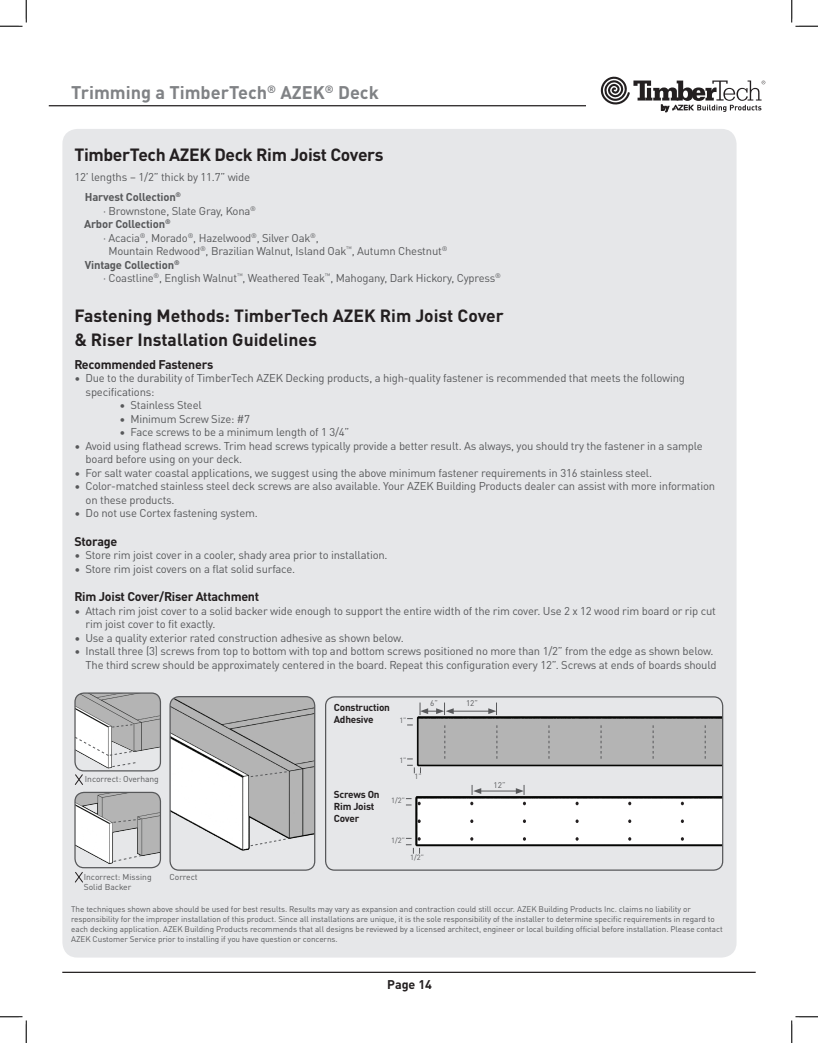
<style>
.page{position:relative;width:818px;height:1043px;background:#fff}
.page>*{position:absolute;margin:0;border:0;box-sizing:border-box;transform-origin:0 0}
.t1{font:700 18.12px "DINOT";color:#808285}
.t2{font:700 17.5px/24.1px "DINOT";color:#231f20}
.t3{font:700 17.5px "DINOT";letter-spacing:-.02em;color:#231f20}
.t4{font:700 12.5px "DINOT";letter-spacing:-.02em;color:#231f20}
.t5{font:11.25px/13.5px "DINOT";letter-spacing:-.015em;color:#57585a}
.t6{font:700 11.25px "DINOT";letter-spacing:-.015em;color:#57585a}
.t7{font:700 10px/12px "DINOT";letter-spacing:-.02em;color:#231f20}
.t8{font:8.5px/10.2px "DINOT";color:#57585a}
.t9{font:8.12px/9.8px "DINOT";letter-spacing:-.005em;color:#57585a}
.t10{font:7.5px "DINOT";color:#57585a}
.s1{font-weight:700}
</style>
<div class="page">
<hr style="left:49px;top:105px;width:537px;height:1px;background:#231f20">
<hr style="left:62px;top:971px;width:693px;height:1px;background:#231f20">
<svg style="left:600px;top:76px;width:165px;height:36px"></svg>
<img style="left:75px;top:792px;width:85px;height:75px">
<div style="left:74px;top:791px;width:87px;height:77px;border:1px solid #57585a;border-radius:9px"></div>
<img style="left:170px;top:696px;width:145px;height:174px">
<div style="left:169px;top:696px;width:146px;height:174px;border:1px solid #57585a;border-radius:9px"></div>
<svg style="left:250px;top:771px;width:37px;height:6px"></svg>
<svg style="left:113px;top:818px;width:28px;height:5px"></svg>
<svg style="left:250px;top:838px;width:36px;height:8px"></svg>
<svg style="left:113px;top:854px;width:29px;height:8px"></svg>
<img style="left:325px;top:697px;width:397px;height:173px">
<div style="left:325px;top:696px;width:398px;height:174px;border:1px solid #57585a;border-radius:9px"></div>
<img style="left:344px;top:782px;width:378px;height:77px">
<svg style="left:417px;top:801px;width:3px;height:4px"></svg>
<svg style="left:523px;top:801px;width:3px;height:4px"></svg>
<svg style="left:575px;top:801px;width:3px;height:4px"></svg>
<svg style="left:470px;top:801px;width:3px;height:4px"></svg>
<svg style="left:628px;top:801px;width:3px;height:4px"></svg>
<svg style="left:680px;top:801px;width:4px;height:4px"></svg>
<svg style="left:417px;top:819px;width:3px;height:4px"></svg>
<svg style="left:523px;top:819px;width:3px;height:4px"></svg>
<svg style="left:575px;top:819px;width:3px;height:4px"></svg>
<svg style="left:470px;top:819px;width:3px;height:4px"></svg>
<svg style="left:680px;top:837px;width:4px;height:3px"></svg>
<svg style="left:628px;top:819px;width:3px;height:4px"></svg>
<svg style="left:680px;top:819px;width:4px;height:4px"></svg>
<svg style="left:444px;top:725px;width:1px;height:33px"></svg>
<svg style="left:496px;top:725px;width:1px;height:33px"></svg>
<svg style="left:548px;top:725px;width:1px;height:33px"></svg>
<svg style="left:600px;top:725px;width:1px;height:33px"></svg>
<svg style="left:652px;top:725px;width:1px;height:33px"></svg>
<svg style="left:704px;top:725px;width:1px;height:33px"></svg>
<hr style="left:451px;top:710px;width:39px;height:1px;background:#57585a">
<div style="left:465px;top:699px;width:13px;height:11px;background:#e6e7e9"></div>
<svg style="left:488px;top:702px;width:9px;height:13px"></svg>
<hr style="left:479px;top:790px;width:39px;height:1px;background:#57585a">
<div style="left:493px;top:782px;width:13px;height:8px;background:#e6e7e9"></div>
<svg style="left:471px;top:785px;width:10px;height:10px"></svg>
<svg style="left:516px;top:785px;width:8px;height:10px"></svg>
<svg style="left:419px;top:702px;width:34px;height:13px"></svg>
<svg style="left:407px;top:765px;width:14px;height:8px"></svg>
<svg style="left:406px;top:798px;width:5px;height:7px"></svg>
<svg style="left:406px;top:837px;width:14px;height:16px"></svg>
<svg style="left:407px;top:718px;width:6px;height:7px"></svg>
<svg style="left:74px;top:871px;width:10px;height:12px"></svg>
<svg style="left:74px;top:773px;width:10px;height:12px"></svg>
<img style="left:75px;top:693px;width:85px;height:78px">
<div style="left:74px;top:692px;width:87px;height:79px;border:1px solid #57585a;border-radius:9px"></div>
<svg style="left:111px;top:724px;width:22px;height:3px"></svg>
<svg style="left:112px;top:762px;width:24px;height:5px"></svg>
<svg style="left:74px;top:736px;width:63px;height:20px"></svg>
<svg style="left:0;top:0;width:27px;height:27px"></svg>
<svg style="left:0;top:1016px;width:27px;height:26px"></svg>
<svg style="left:791px;top:0;width:27px;height:27px"></svg>
<svg style="left:791px;top:1016px;width:27px;height:26px"></svg>
<h1 class="t1" style="left:71px;top:78px;width:309px">Trimming a TimberTech<sup>®</sup> AZEK<sup>®</sup> Deck</h1>
<h2 class="t3" style="left:74px;top:141px;width:310px">TimberTech AZEK Deck Rim Joist Covers</h2>
<p class="t5" style="left:85px;top:166px;width:167px;line-height:20px;text-indent:-10px">12’ lengths – 1/2” thick by 11.7” wide<br><span class="s1">Harvest Collection</span><sup>®</sup></p>
<p class="t5" style="left:84px;top:203px;width:173px;text-indent:19px">· Brownstone, Slate Gray, Kona<sup>®<br></sup><span class="s1">Arbor Collection</span><sup>®</sup></p>
<p class="t5" style="left:103px;top:230px;width:217px">· Acacia<sup>®</sup>, Morado<sup>®</sup>, Hazelwood<sup>®</sup>, Silver Oak<sup>®</sup>,</p>
<p class="t5" style="left:108px;top:243px;width:340px">Mountain Redwood<sup>®</sup>, Brazilian Walnut, Island Oak<sup>™</sup>, Autumn Chestnut<sup>®</sup></p>
<p class="t6" style="left:85px;top:256px;width:96px">Vintage Collection<sup>®</sup></p>
<p class="t5" style="left:103px;top:270px;width:399px">· Coastline<sup>®</sup>, English Walnut<sup>™</sup>, Weathered Teak<sup>™</sup>, Mahogany, Dark Hickory, Cypress<sup>®</sup></p>
<h2 class="t2" style="left:74px;top:302px;width:431px">Fastening Methods: TimberTech AZEK Rim Joist Cover &amp; Riser Installation Guidelines</h2>
<p class="t4" style="left:74px;top:354px;width:140px">Recommended Fasteners</p>
<p class="t5" style="left:86px;top:370px;width:601px;text-indent:-11px">• Due to the durability of TimberTech AZEK Decking products, a high-quality fastener is recommended that meets the following specifications:</p>
<p class="t5" style="left:119px;top:397px;width:84px">• Stainless Steel</p>
<p class="t5" style="left:119px;top:411px;width:132px">• Minimum Screw Size: #7</p>
<p class="t5" style="left:119px;top:424px;width:231px">• Face screws to be a minimum length of 1 3/4”</p>
<p class="t5" style="left:86px;top:438px;width:618px;text-indent:-11px">• Avoid using flathead screws. Trim head screws typically provide a better result. As always, you should try the fastener in a sample board before using on your deck.</p>
<p class="t5" style="left:74px;top:465px;width:579px">• For salt water coastal applications, we suggest using the above minimum fastener requirements in 316 stainless steel.</p>
<p class="t5" style="left:86px;top:478px;width:631px;text-indent:-11px">• Color-matched stainless steel deck screws are also available. Your AZEK Building Products dealer can assist with more information on these products.</p>
<p class="t5" style="left:74px;top:505px;width:185px">• Do not use Cortex fastening system.</p>
<p class="t4" style="left:74px;top:531px;width:45px">Storage</p>
<p class="t5" style="left:74px;top:547px;width:315px">• Store rim joist cover in a cooler, shady area prior to installation.</p>
<p class="t5" style="left:74px;top:561px;width:222px">• Store rim joist covers on a flat solid surface.</p>
<p class="t4" style="left:74px;top:587px;width:186px">Rim Joist Cover/Riser Attachment</p>
<p class="t5" style="left:86px;top:603px;width:631px;text-indent:-11px">• Attach rim joist cover to a solid backer wide enough to support the entire width of the rim cover. Use 2 x 12 wood rim board or rip cut rim joist cover to fit exactly.</p>
<p class="t5" style="left:74px;top:630px;width:331px">• Use a quality exterior rated construction adhesive as shown below.</p>
<p class="t5" style="left:74px;top:643px;width:643px;text-align:right">• Install three (3) screws from top to bottom with top and bottom screws positioned no more than 1/2” from the edge as shown below.<br>The third screw should be approximately centered in the board. Repeat this configuration every 12”. Screws at ends of boards should</p>
<p class="t8" style="left:85px;top:773px;width:75px">Incorrect: Overhang</p>
<p class="t7" style="left:334px;top:701px;width:58px">Construction<br>Adhesive</p>
<p class="t10" style="left:399px;top:714px;width:9px">1”</p>
<p class="t9" style="left:430px;top:697px;width:9px">6”</p>
<p class="t7" style="left:334px;top:787px;width:47px">Screws On<br>Rim Joist<br>Cover</p>
<p class="t10" style="left:399px;top:755px;width:9px">1”</p>
<p class="t10" style="left:391px;top:794px;width:15px">1/2”</p>
<p class="t10" style="left:391px;top:834px;width:15px">1/2”</p>
<p class="t10" style="left:414px;top:771px;width:9px">1”</p>
<p class="t10" style="left:410px;top:851px;width:15px">1/2”</p>
<p class="t9" style="left:466px;top:697px;width:14px">12”</p>
<p class="t9" style="left:493px;top:780px;width:14px">12”</p>
<p class="t8" style="left:169px;top:871px;width:30px">Correct</p>
<p class="t9" style="left:71px;top:904px;width:653px">The techniques shown above should be used for best results. Results may vary as expansion and contraction could still occur. AZEK Building Products Inc. claims no liability or responsibility for the improper installation of this product. Since all installations are unique, it is the sole responsibility of the installer to determine specific requirements in regard to each decking application. AZEK Building Products recommends that all designs be reviewed by a licensed architect, engineer or local building official before installation. Please contact AZEK Customer Service prior to installing if you have question or concerns.</p>
<p class="t8" style="left:84px;top:871px;width:69px">Incorrect: Missing<br>Solid Backer</p>
<p class="t4" style="left:387px;top:974px;width:46px">Page 14</p>
</div>
